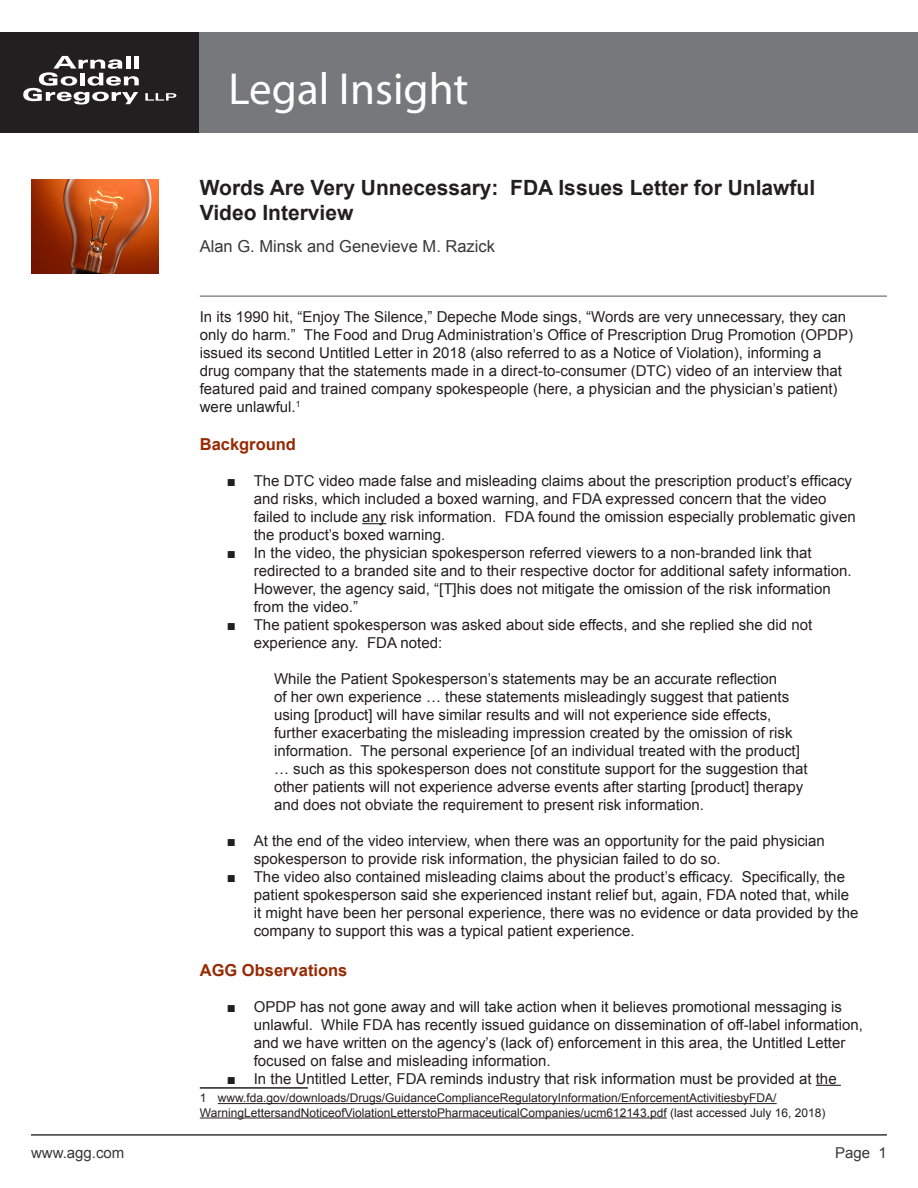
<style>
.page{position:relative;width:918px;height:1188px;background:#fff}
.page>*{position:absolute;margin:0;border:0;box-sizing:border-box;transform-origin:0 0}
.t1{font:45px "Myriad Pro";color:#fff}
.t2{font:700 21px/25.2px "Arial";color:#231f20}
.t3{font:16.5px "Arial";color:#383839}
.Subtitles{font:700 16.5px "Arial";color:#962a03}
.Regular_text{font:15px/18px "Arial";color:#231f20}
.t4{font:15px "Arial";color:#383839}
.Footnote{font:12px/14.4px "Arial";color:#231f20}
</style>
<div class="page">
<div style="left:0;top:32px;width:200px;height:101px;background:#231f20"></div>
<svg style="left:23px;top:56px;width:116px;height:49px"></svg>
<svg style="left:145px;top:93px;width:31px;height:8px"></svg>
<div style="left:200px;top:32px;width:718px;height:101px;background:#76787b"></div>
<hr style="left:31px;top:1134px;width:856px;height:2px;background:#383839">
<img style="left:31px;top:180px;width:128px;height:94px">
<hr style="left:200px;top:296px;width:687px;height:1px;background:#535355">
<svg style="left:362px;top:523px;width:24px;height:1px"></svg>
<svg style="left:816px;top:1085px;width:25px;height:1px"></svg>
<hr style="left:200px;top:1087px;width:108px;height:2px;background:#231f20">
<hr style="left:218px;top:1103px;width:559px;height:1px;background:#231f20">
<hr style="left:200px;top:1118px;width:467px;height:1px;background:#231f20">
<h1 class="t1" style="left:229px;top:61px;width:241px">Legal Insight</h1>
<p class="t2" style="left:200px;top:176px;width:617px">Words Are Very Unnecessary: FDA Issues Letter for Unlawful<br>Video Interview</p>
<p class="t3" style="left:200px;top:235px;width:297px">Alan G. Minsk and Genevieve M. Razick</p>
<p class="Regular_text" style="left:200px;top:308px;width:655px">In its 1990 hit, “Enjoy The Silence,” Depeche Mode sings, “Words are very unnecessary, they can only do harm.” The Food and Drug Administration’s Office of Prescription Drug Promotion (OPDP) issued its second Untitled Letter in 2018 (also referred to as a Notice of Violation), informing a drug company that the statements made in a direct-to-consumer (DTC) video of an interview that featured paid and trained company spokespeople (here, a physician and the physician’s patient) were unlawful.<sup>1</sup></p>
<p class="Subtitles" style="left:200px;top:433px;width:98px">Background</p>
<p class="Regular_text" style="left:254px;top:472px;width:603px;text-indent:-27px">■ The DTC video made false and misleading claims about the prescription product’s efficacy and risks, which included a boxed warning, and FDA expressed concern that the video failed to include any risk information. FDA found the omission especially problematic given the product’s boxed warning.</p>
<p class="Regular_text" style="left:254px;top:544px;width:599px;text-indent:-27px">■ In the video, the physician spokesperson referred viewers to a non-branded link that redirected to a branded site and to their respective doctor for additional safety information.<br>However, the agency said, “[T]his does not mitigate the omission of the risk information from the video.”</p>
<p class="Regular_text" style="left:254px;top:616px;width:560px;text-indent:-27px">■ The patient spokesperson was asked about side effects, and she replied she did not experience any. FDA noted:</p>
<p class="Regular_text" style="left:274px;top:670px;width:535px">While the Patient Spokesperson’s statements may be an accurate reflection<br>of her own experience … these statements misleadingly suggest that patients using [product] will have similar results and will not experience side effects, further exacerbating the misleading impression created by the omission of risk information. The personal experience [of an individual treated with the product] … such as this spokesperson does not constitute support for the suggestion that other patients will not experience adverse events after starting [product] therapy and does not obviate the requirement to present risk information.</p>
<p class="Regular_text" style="left:254px;top:832px;width:573px;text-indent:-27px">■ At the end of the video interview, when there was an opportunity for the paid physician spokesperson to provide risk information, the physician failed to do so.</p>
<p class="Regular_text" style="left:254px;top:868px;width:606px;text-indent:-27px">■ The video also contained misleading claims about the product’s efficacy. Specifically, the patient spokesperson said she experienced instant relief but, again, FDA noted that, while it might have been her personal experience, there was no evidence or data provided by the company to support this was a typical patient experience.</p>
<p class="Subtitles" style="left:200px;top:959px;width:149px">AGG Observations</p>
<p class="Regular_text" style="left:254px;top:998px;width:611px;text-indent:-27px">■ OPDP has not gone away and will take action when it believes promotional messaging is unlawful. While FDA has recently issued guidance on dissemination of off-label information, and we have written on the agency’s (lack of) enforcement in this area, the Untitled Letter focused on false and misleading information.</p>
<p class="Regular_text" style="left:227px;top:1070px;width:611px">■ In the Untitled Letter, FDA reminds industry that risk information must be provided at the</p>
<p class="Footnote" style="left:200px;top:1091px;width:627px">1 www.fda.gov/downloads/Drugs/GuidanceComplianceRegulatoryInformation/EnforcementActivitiesbyFDA/<br>WarningLettersandNoticeofViolationLetterstoPharmaceuticalCompanies/ucm612143.pdf (last accessed July 16, 2018)</p>
<p class="t4" style="left:31px;top:1142px;width:95px">www.agg.com</p>
<p class="t4" style="left:835px;top:1142px;width:53px">Page 1</p>
</div>
